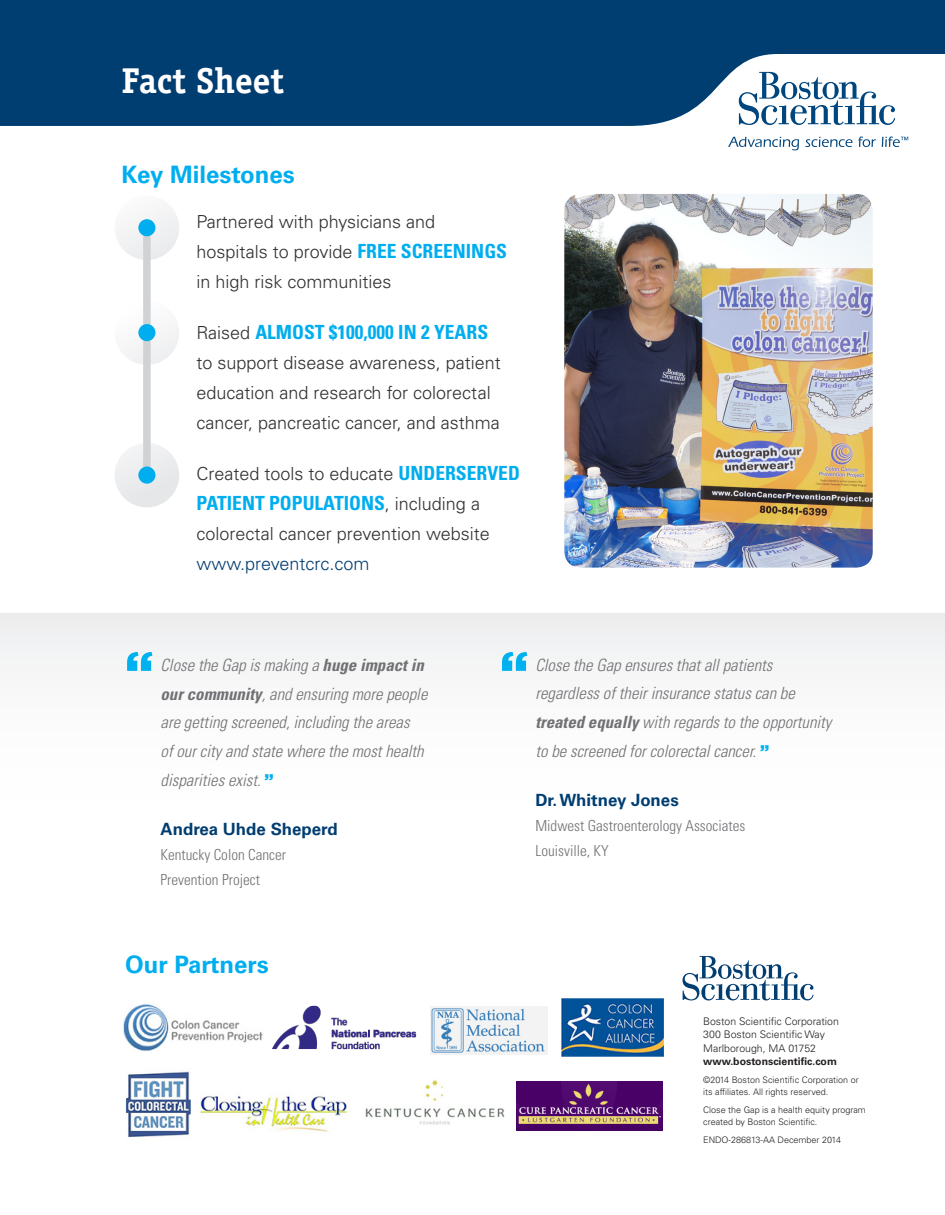
<style>
.page{position:relative;width:945px;height:1215px;background:#fff}
.page>*{position:absolute;margin:0;border:0;box-sizing:border-box;transform-origin:0 0}
.t1{font:900 52.35px "Gotham HTF";color:#00b1ef}
.t2{font:700 36px "Officina Serif Std";letter-spacing:-.005em;color:#fff}
.t3{font:700 24px "Univers LT Std";color:#00aeef}
.t4{font:700 condensed 19.5px "Univers LT Std";color:#00aeef}
.t5{font:300 18px/30px "Univers LT Std";color:#312f30}
.t6{font:italic 300 condensed 16.8px/28.7px "Univers LT Std";color:#717074}
.t7{font:700 16.8px "Univers LT Std";color:#003d71}
.t8{font:300 condensed 15.15px/25.3px "Univers LT Std";color:#717074}
.t9{font:300 10.5px "Univers LT Std";color:#231f20}
.t10{font:700 10.5px "Univers LT Std";color:#231f20}
.t11{font:300 9px/12px "Univers LT Std";color:#231f20}
.s1{font-weight:700;font-stretch:condensed;font-size:19.5px;color:#00aeef}
.s2{font-weight:300;font-stretch:normal;font-size:18px;color:#312f30}
.s3{color:#003d71}
.s4{font-weight:700}
.s5{font-family:"Gotham HTF";font-weight:900;font-style:normal;font-stretch:normal;color:#00b1ef}
</style>
<div class="page">
<div style="left:0;top:614px;width:945px;height:338px;background:linear-gradient(to right,#fbfbfb,#fbfbfb)"></div>
<svg style="left:683px;top:956px;width:131px;height:44px"></svg>
<img style="left:564px;top:194px;width:309px;height:374px">
<img style="left:562px;top:998px;width:102px;height:59px">
<img style="left:126px;top:1071px;width:65px;height:66px">
<img style="left:200px;top:1095px;width:147px;height:37px">
<img style="left:123px;top:1004px;width:150px;height:47px">
<img style="left:365px;top:1080px;width:140px;height:45px">
<img style="left:430px;top:1006px;width:118px;height:49px">
<img style="left:517px;top:1082px;width:146px;height:48px">
<svg style="left:0;top:0;width:945px;height:126px;background:#124b7b"></svg>
<svg style="left:739px;top:72px;width:156px;height:53px"></svg>
<svg style="left:728px;top:137px;width:71px;height:13px"></svg>
<svg style="left:805px;top:137px;width:47px;height:10px"></svg>
<svg style="left:858px;top:137px;width:18px;height:10px"></svg>
<svg style="left:882px;top:137px;width:26px;height:10px"></svg>
<div style="left:115px;top:195px;width:64px;height:65px;background:#f3f3f4;border-radius:50%"></div>
<div style="left:115px;top:300px;width:64px;height:65px;background:#f6f7f7;border-radius:50%"></div>
<div style="left:115px;top:443px;width:64px;height:64px;background:#e6e7e9;border-radius:50%"></div>
<div style="left:143px;top:228px;width:8px;height:252px;background:#d1d2d4"></div>
<div style="left:138px;top:219px;width:17px;height:17px;background:#00aeef;border-radius:50%"></div>
<div style="left:138px;top:324px;width:17px;height:17px;background:#00aeef;border-radius:50%"></div>
<div style="left:138px;top:467px;width:17px;height:17px;background:#00aeef;border-radius:50%"></div>
<img style="left:273px;top:1005px;width:143px;height:45px">
<p class="t2" style="left:122px;top:59px;width:164px">Fact Sheet</p>
<p class="t3" style="left:122px;top:160px;width:175px">Key Milestones</p>
<p class="t5" style="left:196px;top:206px;width:312px">Partnered with physicians and hospitals to provide <span class="s1">FREE SCREENINGS </span>in high risk communities</p>
<p class="t4" style="left:196px;top:320px;width:293px"><span class="s2">Raised</span> ALMOST $100,000 IN 2 YEARS</p>
<p class="t5" style="left:196px;top:347px;width:306px">to support disease awareness, patient education and research for colorectal cancer, pancreatic cancer, and asthma</p>
<p class="t5" style="left:196px;top:458px;width:325px">Created tools to educate <span class="s1">UNDERSERVED</span></p>
<p class="t4" style="left:196px;top:491px;width:285px">PATIENT POPULATIONS<span class="s2">, including a</span></p>
<p class="t5" style="left:196px;top:518px;width:295px">colorectal cancer prevention website <span class="s3">www.preventcrc.com</span></p>
<p class="t1" style="left:125px;top:640px;width:30px">“</p>
<p class="t6" style="left:161px;top:651px;width:268px">Close the Gap is making a <span class="s4">huge impact in our community</span>, and ensuring more people are getting screened, including the areas<br>of our city and state where the most health disparities exist. <span class="s5">”</span></p>
<p class="t7" style="left:161px;top:819px;width:179px">Andrea Uhde Sheperd</p>
<p class="t8" style="left:161px;top:842px;width:127px">Kentucky Colon Cancer<br>Prevention Project</p>
<p class="t3" style="left:125px;top:950px;width:145px">Our Partners</p>
<p class="t1" style="left:500px;top:640px;width:30px">“</p>
<p class="t6" style="left:535px;top:651px;width:298px">Close the Gap ensures that all patients regardless of their insurance status can be <span class="s4">treated equally</span> with regards to the opportunity to be screened for colorectal cancer. <span class="s5">”</span></p>
<p class="t7" style="left:535px;top:790px;width:145px">Dr. Whitney Jones</p>
<p class="t8" style="left:535px;top:813px;width:211px">Midwest Gastroenterology Associates<br>Louisville, KY</p>
<p class="t9" style="left:703px;top:1015px;width:137px">Boston Scientific Corporation</p>
<p class="t9" style="left:703px;top:1028px;width:123px">300 Boston Scientific Way</p>
<p class="t9" style="left:703px;top:1042px;width:114px">Marlborough, MA 01752</p>
<p class="t10" style="left:703px;top:1055px;width:135px">www.bostonscientific.com</p>
<p class="t11" style="left:703px;top:1074px;width:157px">©2014 Boston Scientific Corporation or its affiliates. All rights reserved.</p>
<p class="t11" style="left:703px;top:1104px;width:164px">Close the Gap is a health equity program created by Boston Scientific.</p>
<p class="t11" style="left:703px;top:1134px;width:139px">ENDO-286813-AA December 2014</p>
</div>
